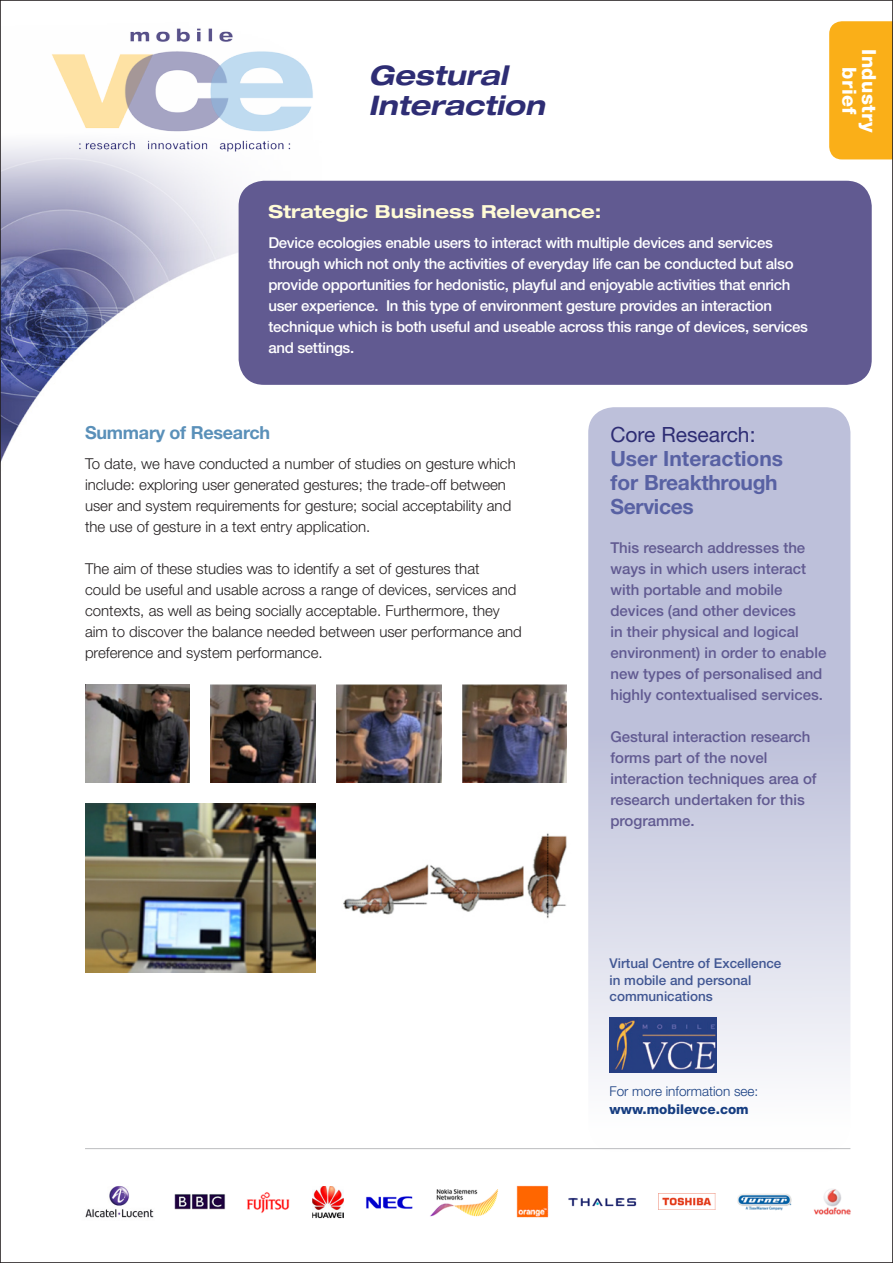
<style>
.page{position:relative;width:893px;height:1263px;background:#fff}
.page>*{position:absolute;margin:0;border:0;box-sizing:border-box;transform-origin:0 0}
.t1{font:italic 700 expanded 27px/30px "Helvetica Neue";color:#2e2d74}
.t2{font:700 21px/24px "Helvetica Neue";letter-spacing:-.015em;color:#5861a3}
.t3{font:21px "Helvetica Neue";color:#2e2d74}
.t4{font:800 19.5px "Helvetica Neue";letter-spacing:.025em;color:#fff}
.t5{font:700 expanded 18px "Helvetica Neue";color:#fffbd6}
.t6{font:700 18px "Helvetica Neue";letter-spacing:-.015em;color:#5a90b9}
.t7{font:300 15px/21px "Helvetica Neue";color:#231f20}
.t8{font:500 15px/21px "Helvetica Neue";letter-spacing:-.02em;color:#fff}
.t9{font:500 15px/21px "Helvetica Neue";color:#615a91}
.t10{font:500 13.5px "Helvetica Neue";color:#415793}
.t11{font:300 13.5px "Helvetica Neue";color:#163d81}
.t12{font:800 13.5px "Helvetica Neue";color:#163d81}
</style>
<div class="page">
<div style="left:829px;top:21px;width:62px;height:138px;background:#faaf18"></div>
<img style="left:2px;top:144px;width:714px;height:315px">
<div style="left:239px;top:181px;width:633px;height:204px;background:#615a91;border-radius:26px"></div>
<img style="left:85px;top:1185px;width:766px;height:34px">
<hr style="left:85px;top:1148px;width:765px;height:1px;background:#bcbdc0">
<svg style="left:588px;top:407px;width:262px;height:745px;background:#ced1e3"></svg>
<img style="left:609px;top:1018px;width:107px;height:54px">
<img style="left:39px;top:28px;width:308px;height:159px">
<img style="left:85px;top:685px;width:105px;height:97px">
<img style="left:211px;top:685px;width:104px;height:97px">
<img style="left:337px;top:685px;width:104px;height:97px">
<img style="left:463px;top:685px;width:104px;height:97px">
<img style="left:85px;top:803px;width:230px;height:169px">
<img style="left:343px;top:833px;width:224px;height:86px">
<p class="t1" style="left:369px;top:60px;width:178px">Gestural<br>Interaction</p>
<p class="t4" style="left:881px;top:49px;width:85px;rotate:90deg">Industry</p>
<p class="t4" style="left:861px;top:67px;width:49px;rotate:90deg">brief</p>
<p class="t5" style="left:268px;top:201px;width:334px">Strategic Business Relevance:</p>
<p class="t8" style="left:268px;top:232px;width:541px">Device ecologies enable users to interact with multiple devices and services through which not only the activities of everyday life can be conducted but also provide opportunities for hedonistic, playful and enjoyable activities that enrich user experience. In this type of environment gesture provides an interaction technique which is both useful and useable across this range of devices, services and settings.</p>
<p class="t6" style="left:85px;top:422px;width:187px">Summary of Research</p>
<p class="t7" style="left:85px;top:453px;width:432px">To date, we have conducted a number of studies on gesture which include: exploring user generated gestures; the trade-off between user and system requirements for gesture; social acceptability and the use of gesture in a text entry application.</p>
<p class="t7" style="left:85px;top:558px;width:438px">The aim of these studies was to identify a set of gestures that<br>could be useful and usable across a range of devices, services and contexts, as well as being socially acceptable. Furthermore, they aim to discover the balance needed between user performance and preference and system performance.</p>
<p class="t3" style="left:610px;top:422px;width:147px">Core Research:</p>
<p class="t2" style="left:610px;top:446px;width:174px">User Interactions for Breakthrough<br>Services</p>
<p class="t9" style="left:610px;top:537px;width:217px">This research addresses the ways in which users interact with portable and mobile devices (and other devices<br>in their physical and logical environment) in order to enable new types of personalised and highly contextualised services.</p>
<p class="t9" style="left:610px;top:726px;width:208px">Gestural interaction research forms part of the novel interaction techniques area of research undertaken for this programme.</p>
<p class="t10" style="left:609px;top:955px;width:173px">Virtual Centre of Excellence</p>
<p class="t10" style="left:609px;top:972px;width:143px">in mobile and personal</p>
<p class="t10" style="left:609px;top:988px;width:105px">communications</p>
<p class="t11" style="left:609px;top:1082px;width:150px">For more information see:</p>
<p class="t12" style="left:609px;top:1101px;width:141px">www.mobilevce.com</p>
</div>
